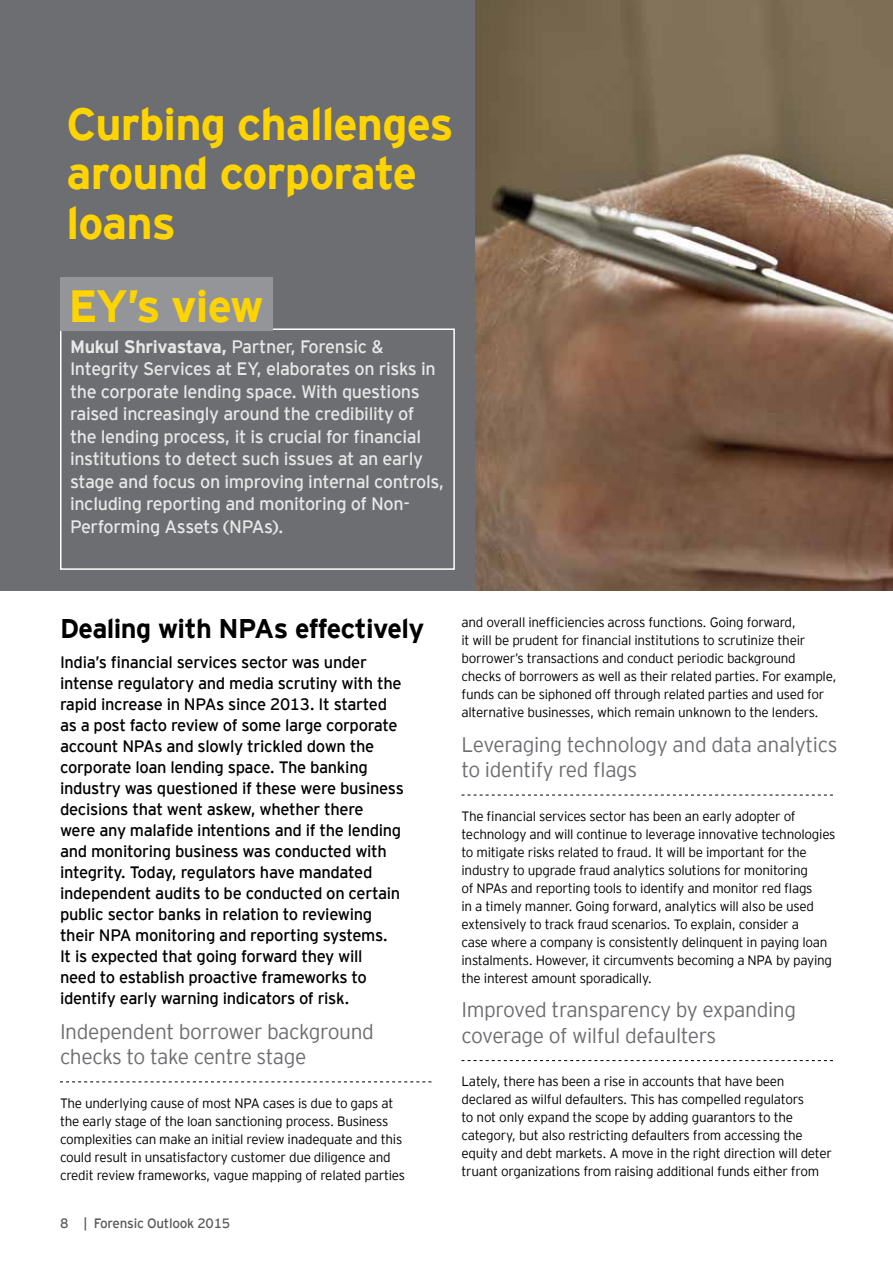
<style>
.page{position:relative;width:893px;height:1263px;background:#fff}
.page>*{position:absolute;margin:0;border:0;box-sizing:border-box;transform-origin:0 0}
.t1{font:700 45px/49.5px "EY Interstate";letter-spacing:-.02em;color:#ffd400}
.t2{font:700 27px "EY Interstate";letter-spacing:-.02em;color:#000}
.t3{font:300 21px/25.5px "EY Interstate";letter-spacing:-.02em;color:#6d6e71}
.t4{font:18px/22.5px "EY Interstate";letter-spacing:-.02em;color:#e6e7e8}
.t5{font:16.5px/21px "EY Interstate";letter-spacing:-.02em;color:#000}
.t6{font:300 13.5px/18px "EY Interstate";letter-spacing:-.02em;color:#000}
.t7{font:13.5px "EY Interstate";letter-spacing:-.02em;color:#58595b}
.s1{font-weight:700}
</style>
<div class="page">
<div style="left:0;top:0;width:893px;height:590px;background:#6d6e71"></div>
<img style="left:475px;top:0;width:418px;height:590px">
<div style="left:60px;top:328px;width:395px;height:242px;border:2px solid #fff"></div>
<svg style="left:60px;top:1081px;width:371px;height:1px"></svg>
<svg style="left:461px;top:795px;width:372px;height:1px"></svg>
<svg style="left:461px;top:1060px;width:372px;height:1px"></svg>
<div style="left:60px;top:278px;width:212px;height:53px;background:#939598"></div>
<h1 class="t1" style="left:67px;top:96px;width:389px">Curbing challenges around corporate loans</h1>
<h1 class="t1" style="left:69px;top:279px;width:196px">EY’s view</h1>
<p class="t4" style="left:70px;top:334px;width:376px"><span class="s1">Mukul Shrivastava,</span> Partner, Forensic &amp; Integrity Services at EY, elaborates on risks in the corporate lending space. With questions raised increasingly around the credibility of the lending process, it is crucial for financial institutions to detect such issues at an early stage and focus on improving internal controls, including reporting and monitoring of Non-Performing Assets (NPAs).</p>
<h2 class="t2" style="left:60px;top:609px;width:366px">Dealing with NPAs effectively</h2>
<p class="t5" style="left:60px;top:651px;width:345px">India’s financial services sector was under intense regulatory and media scrutiny with the rapid increase in NPAs since 2013. It started as a post facto review of some large corporate account NPAs and slowly trickled down the corporate loan lending space. The banking industry was questioned if these were business decisions that went askew, whether there<br>were any malafide intentions and if the lending and monitoring business was conducted with integrity. Today, regulators have mandated independent audits to be conducted on certain public sector banks in relation to reviewing their NPA monitoring and reporting systems.<br>It is expected that going forward they will<br>need to establish proactive frameworks to identify early warning indicators of risk.</p>
<h3 class="t3" style="left:60px;top:1017px;width:315px">Independent borrower background checks to take centre stage</h3>
<p class="t6" style="left:60px;top:1093px;width:347px">The underlying cause of most NPA cases is due to gaps at the early stage of the loan sanctioning process. Business complexities can make an initial review inadequate and this could result in unsatisfactory customer due diligence and credit review frameworks, vague mapping of related parties</p>
<p class="t7" style="left:60px;top:1214px;width:172px">8 | Forensic Outlook 2015</p>
<p class="t6" style="left:461px;top:613px;width:377px">and overall inefficiencies across functions. Going forward,<br>it will be prudent for financial institutions to scrutinize their borrower’s transactions and conduct periodic background checks of borrowers as well as their related parties. For example, funds can be siphoned off through related parties and used for alternative businesses, which remain unknown to the lenders.</p>
<h3 class="t3" style="left:461px;top:730px;width:377px">Leveraging technology and data analytics to identify red flags</h3>
<p class="t6" style="left:461px;top:806px;width:376px">The financial services sector has been an early adopter of technology and will continue to leverage innovative technologies to mitigate risks related to fraud. It will be important for the industry to upgrade fraud analytics solutions for monitoring<br>of NPAs and reporting tools to identify and monitor red flags<br>in a timely manner. Going forward, analytics will also be used extensively to track fraud scenarios. To explain, consider a<br>case where a company is consistently delinquent in paying loan instalments. However, it circumvents becoming a NPA by paying the interest amount sporadically.</p>
<h3 class="t3" style="left:461px;top:996px;width:336px">Improved transparency by expanding coverage of wilful defaulters</h3>
<p class="t6" style="left:461px;top:1072px;width:372px">Lately, there has been a rise in accounts that have been declared as wilful defaulters. This has compelled regulators<br>to not only expand the scope by adding guarantors to the category, but also restricting defaulters from accessing the equity and debt markets. A move in the right direction will deter truant organizations from raising additional funds either from</p>
</div>
